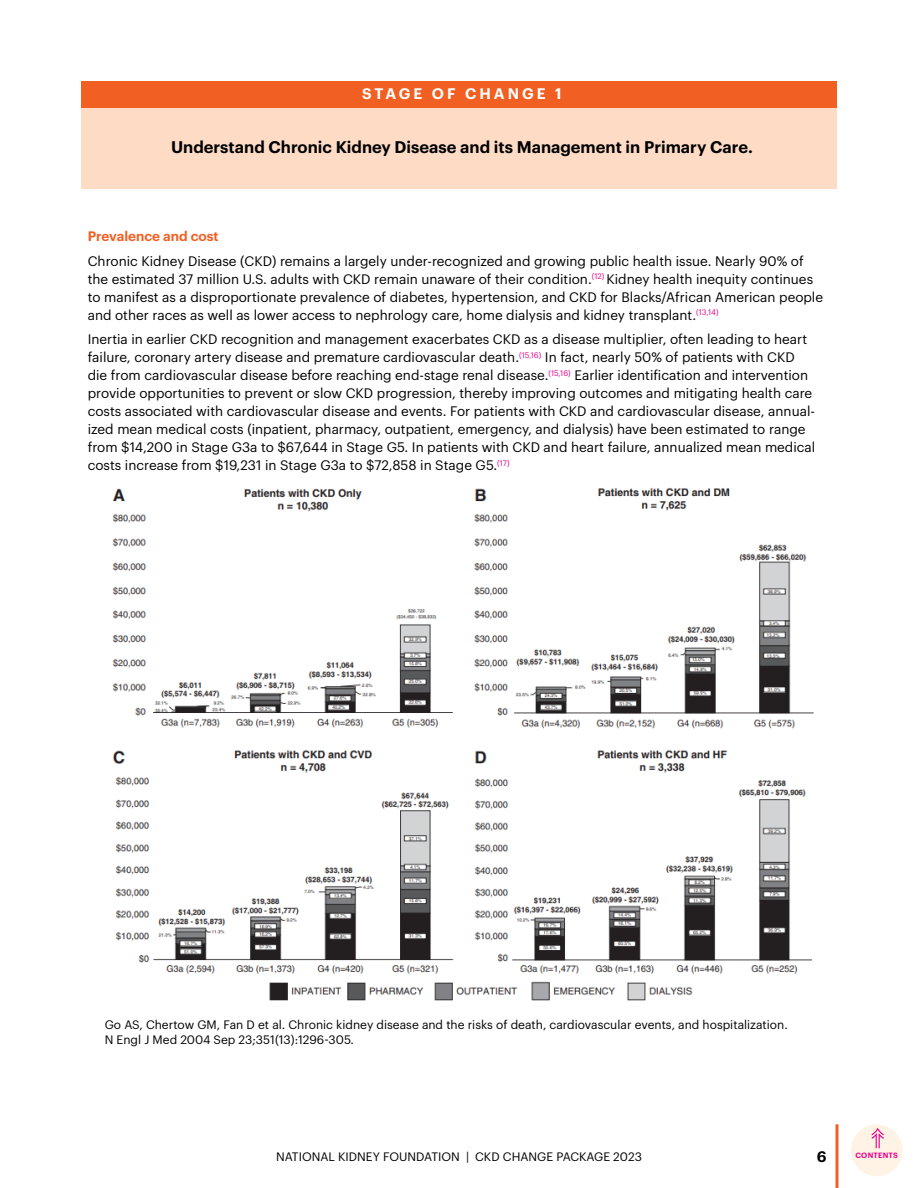
<style>
.page{position:relative;width:918px;height:1188px;background:#fff}
.page>*{position:absolute;margin:0;border:0;box-sizing:border-box;transform-origin:0 0}
.Cell-Stage_copy{font:600 16.5px "Graphik";color:#000}
.Cell-STAGE_OF_CHANGE_head{font:600 15px "Graphik";letter-spacing:.205em;color:#fff}
.t1{font:600 15px "Graphik";color:#000}
.Table-Body{font:13.5px/18px "Graphik";color:#000}
.head4{font:600 13.5px "Graphik";color:#f15f22}
.References{font:12px/15px "Graphik";color:#000}
.t2{font:600 7.5px "Graphik";letter-spacing:.025em;color:#ec008c}
</style>
<div class="page">
<hr style="left:836px;top:1124px;width:2px;height:64px;background:#f15f22">
<div style="left:851px;top:1124px;width:52px;height:52px;background:#fff3e5;border-radius:50%"></div>
<svg style="left:872px;top:1128px;width:12px;height:20px"></svg>
<div style="left:81px;top:81px;width:756px;height:27px;background:#f15f22"></div>
<div style="left:81px;top:108px;width:756px;height:81px;background:#fddbc5"></div>
<img style="left:112px;top:487px;width:702px;height:514px">
<p class="Cell-STAGE_OF_CHANGE_head" style="left:362px;top:82px;width:201px">STAGE OF CHANGE 1</p>
<p class="Cell-Stage_copy" style="left:171px;top:135px;width:583px">Understand Chronic Kidney Disease and its Management in Primary Care.</p>
<p class="head4" style="left:88px;top:226px;width:132px">Prevalence and cost</p>
<p class="Table-Body" style="left:88px;top:251px;width:737px">Chronic Kidney Disease (CKD) remains a largely under-recognized and growing public health issue. Nearly 90% of the estimated 37 million U.S. adults with CKD remain unaware of their condition.<sup>(12)</sup> Kidney health inequity continues to manifest as a disproportionate prevalence of diabetes, hypertension, and CKD for Blacks/African American people and other races as well as lower access to nephrology care, home dialysis and kidney transplant.<sup>(13,14)</sup></p>
<p class="Table-Body" style="left:88px;top:329px;width:729px">Inertia in earlier CKD recognition and management exacerbates CKD as a disease multiplier, often leading to heart failure, coronary artery disease and premature cardiovascular death.<sup>(15,16)</sup> In fact, nearly 50% of patients with CKD die from cardiovascular disease before reaching end-stage renal disease.<sup>(15,16)</sup> Earlier identification and intervention provide opportunities to prevent or slow CKD progression, thereby improving outcomes and mitigating health care costs associated with cardiovascular disease and events. For patients with CKD and cardiovascular disease, annual&shy;ized mean medical costs (inpatient, pharmacy, outpatient, emergency, and dialysis) have been estimated to range from $14,200 in Stage G3a to $67,644 in Stage G5. In patients with CKD and heart failure, annualized mean medical costs increase from $19,231 in Stage G3a to $72,858 in Stage G5.<sup>(17)</sup></p>
<p class="References" style="left:105px;top:1016px;width:685px">Go AS, Chertow GM, Fan D et al. Chronic kidney disease and the risks of death, cardiovascular events, and hospitalization.<br>N Engl J Med 2004 Sep 23;351(13):1296-305.</p>
<p class="References" style="left:276px;top:1148px;width:367px">NATIONAL KIDNEY FOUNDATION | CKD CHANGE PACKAGE 2023</p>
<p class="t1" style="left:817px;top:1145px;width:11px">6</p>
<p class="t2" style="left:855px;top:1150px;width:44px">CONTENTS</p>
</div>
